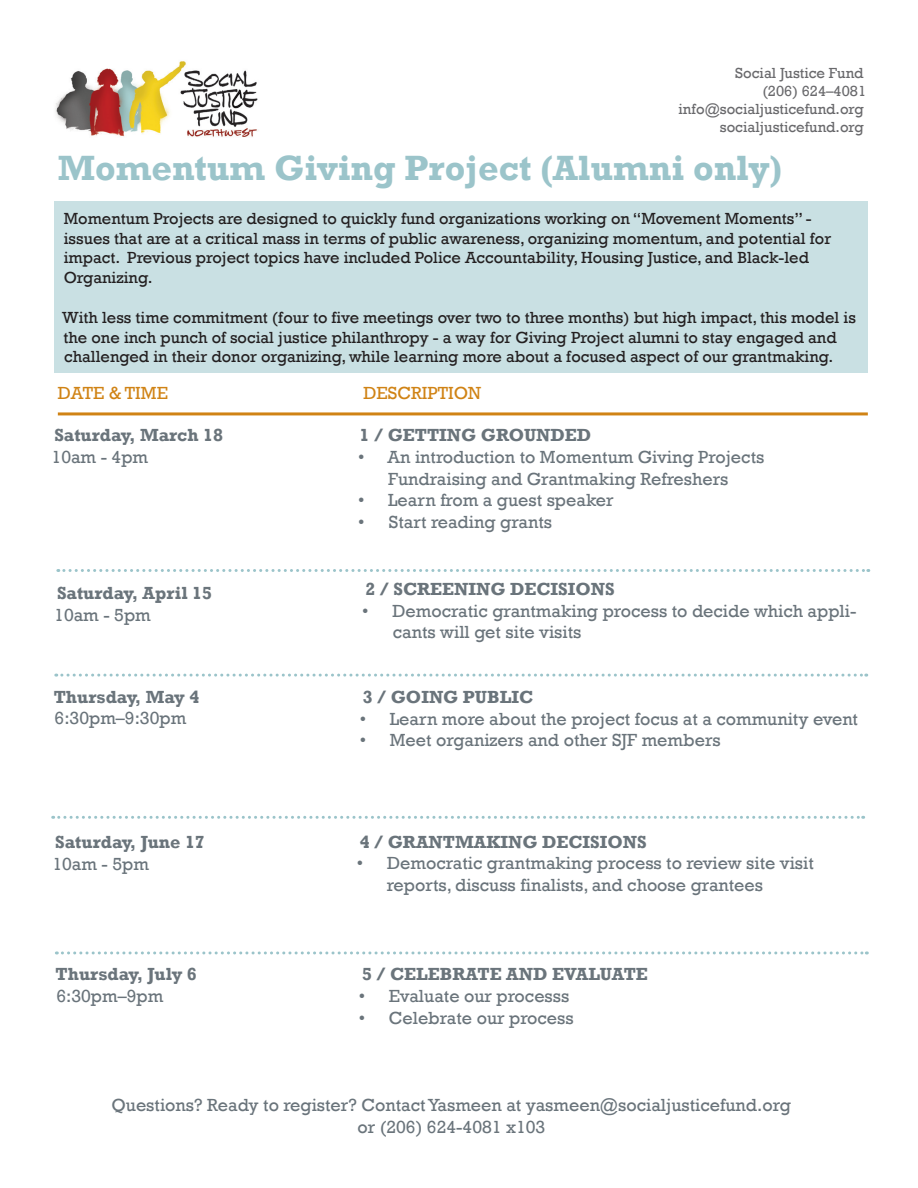
<style>
.page{position:relative;width:918px;height:1188px;background:#fff}
.page>*{position:absolute;margin:0;border:0;box-sizing:border-box;transform-origin:0 0}
.t1{font:700 36px "Rockwell";color:#9bc4ca}
.t2{font:18px/21.6px "Rockwell";color:#6a747b}
.t3{font:700 18px "Rockwell";color:#6a747b}
.t4{font:18px "Rockwell";color:#d08315}
.t5{font:16.5px/19.8px "Rockwell";color:#231f20}
.t6{font:15px "Rockwell";color:#69696c}
</style>
<div class="page">
<img style="left:55px;top:61px;width:203px;height:76px">
<svg style="left:58px;top:569px;width:811px;height:3px"></svg>
<svg style="left:56px;top:951px;width:811px;height:3px"></svg>
<hr style="left:58px;top:412px;width:810px;height:3px;background:#d08315">
<svg style="left:53px;top:816px;width:811px;height:3px"></svg>
<div style="left:54px;top:202px;width:814px;height:171px;background:#c9e0e3"></div>
<svg style="left:56px;top:674px;width:811px;height:3px"></svg>
<p class="t6" style="left:735px;top:64px;width:130px">Social Justice Fund</p>
<p class="t6" style="left:762px;top:82px;width:105px">(206) 624–4081</p>
<p class="t6" style="left:678px;top:100px;width:187px">info@socialjusticefund.org</p>
<p class="t6" style="left:720px;top:118px;width:145px">socialjusticefund.org</p>
<p class="t1" style="left:58px;top:146px;width:726px">Momentum Giving Project (Alumni only)</p>
<p class="t5" style="left:64px;top:209px;width:769px">Momentum Projects are designed to quickly fund organizations working on “Movement Moments” - issues that are at a critical mass in terms of public awareness, organizing momentum, and potential for impact. Previous project topics have included Police Accountability, Housing Justice, and Black-led Organizing.</p>
<p class="t5" style="left:62px;top:308px;width:795px">With less time commitment (four to five meetings over two to three months) but high impact, this model is the one inch punch of social justice philanthropy - a way for Giving Project alumni to stay engaged and challenged in their donor organizing, while learning more about a focused aspect of our grantmaking.</p>
<p class="t4" style="left:58px;top:383px;width:112px">DATE &amp; TIME</p>
<p class="t4" style="left:363px;top:383px;width:119px">DESCRIPTION</p>
<p class="t3" style="left:54px;top:424px;width:170px">Saturday, March 18</p>
<p class="t2" style="left:52px;top:446px;width:98px">10am - 4pm</p>
<p class="t3" style="left:57px;top:582px;width:157px">Saturday, April 15</p>
<p class="t2" style="left:54px;top:604px;width:98px">10am - 5pm</p>
<p class="t3" style="left:54px;top:686px;width:147px">Thursday, May 4</p>
<p class="t2" style="left:55px;top:708px;width:133px">6:30pm–9:30pm</p>
<p class="t3" style="left:55px;top:832px;width:151px">Saturday, June 17</p>
<p class="t2" style="left:52px;top:854px;width:98px">10am - 5pm</p>
<p class="t3" style="left:56px;top:963px;width:143px">Thursday, July 6</p>
<p class="t2" style="left:56px;top:985px;width:108px">6:30pm–9pm</p>
<p class="t3" style="left:360px;top:424px;width:233px">1 / GETTING GROUNDED</p>
<p class="t2" style="left:358px;top:446px;width:408px;text-align:center">• An introduction to Momentum Giving Projects<br>Fundraising and Grantmaking Refreshers</p>
<p class="t2" style="left:358px;top:490px;width:257px">• Learn from a guest speaker</p>
<p class="t2" style="left:358px;top:511px;width:195px">• Start reading grants</p>
<p class="t3" style="left:365px;top:578px;width:251px">2 / SCREENING DECISIONS</p>
<p class="t2" style="left:393px;top:600px;width:465px;text-indent:-31px">• Democratic grantmaking process to decide which appli&shy;cants will get site visits</p>
<p class="t3" style="left:363px;top:686px;width:172px">3 / GOING PUBLIC</p>
<p class="t2" style="left:360px;top:708px;width:500px">• Learn more about the project focus at a community event</p>
<p class="t2" style="left:360px;top:730px;width:363px">• Meet organizers and other SJF members</p>
<p class="t3" style="left:360px;top:831px;width:289px">4 / GRANTMAKING DECISIONS</p>
<p class="t2" style="left:387px;top:853px;width:429px;text-indent:-30px">• Democratic grantmaking process to review site visit reports, discuss finalists, and choose grantees</p>
<p class="t3" style="left:362px;top:963px;width:287px">5 / CELEBRATE AND EVALUATE</p>
<p class="t2" style="left:359px;top:985px;width:212px">• Evaluate our processs</p>
<p class="t2" style="left:359px;top:1007px;width:216px">• Celebrate our process</p>
<p class="t2" style="left:111px;top:1095px;width:681px">Questions? Ready to register? Contact Yasmeen at yasmeen@socialjusticefund.org</p>
<p class="t2" style="left:357px;top:1116px;width:189px">or (206) 624-4081 x103</p>
</div>
